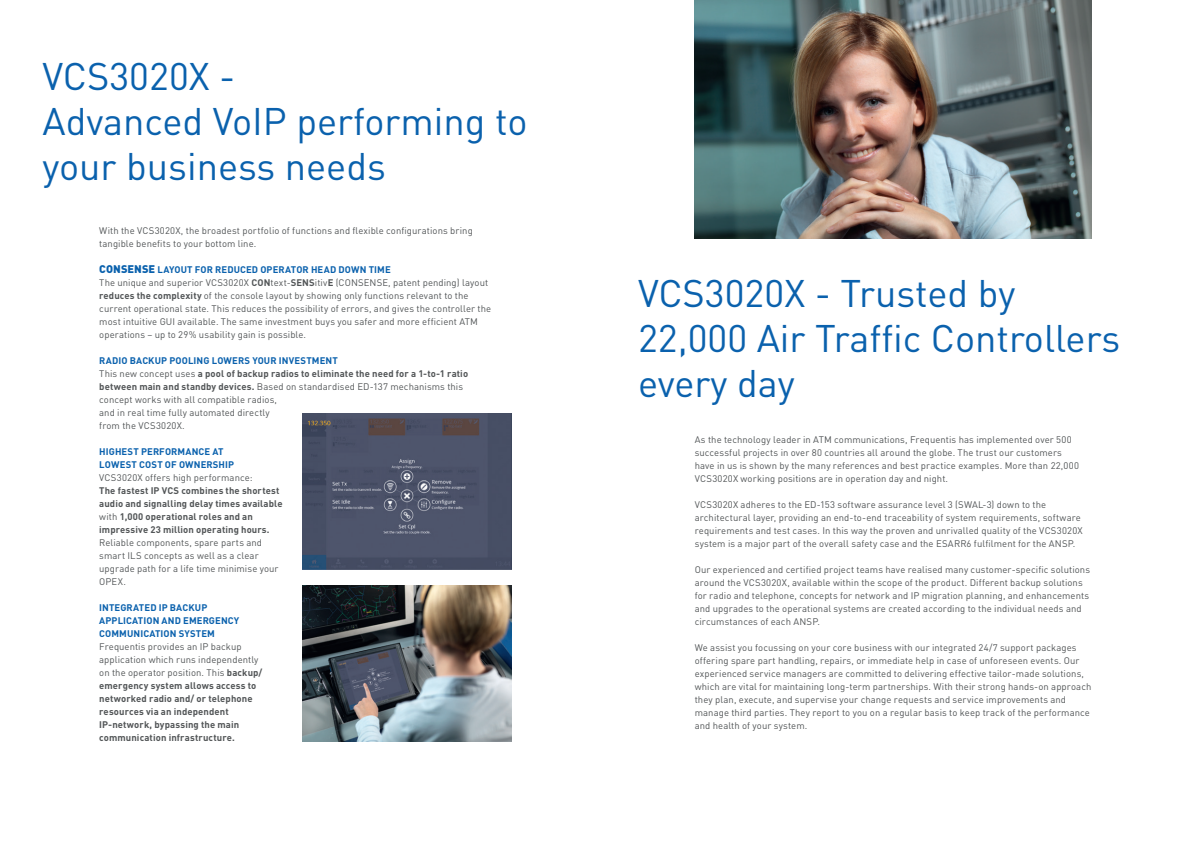
<style>
.page{position:relative;width:1191px;height:842px;background:#fff}
.page>*{position:absolute;margin:0;border:0;box-sizing:border-box;transform-origin:0 0}
.t1{font:38px/45px "DIN";color:#0a61ad}
.t2{font:9.5px/13px "DIN";letter-spacing:.01em;color:#525557}
.t3{font:700 9.5px/13px "DIN";letter-spacing:.01em;color:#525557}
.t4{font:700 9.5px/13px "DIN";letter-spacing:.01em;color:#0a61ad}
.s1{font-weight:900;font-size:11px;color:#0a61ad}
.s2{font-weight:700;color:#0a61ad}
.s3{font-weight:700}
.s4{font-weight:400}
</style>
<div class="page">
<img style="left:694px;top:0;width:397px;height:238px">
<img style="left:302px;top:585px;width:209px;height:157px">
<img style="left:302px;top:413px;width:209px;height:157px">
<h1 class="t1" style="left:43px;top:54px;width:486px">VCS3020X -<br>Advanced VoIP performing to your business needs</h1>
<p class="t2" style="left:99px;top:224px;width:375px">With the VCS3020X, the broadest portfolio of functions and flexible configurations bring tangible benefits to your bottom line.</p>
<p class="t2" style="left:99px;top:263px;width:393px"><span class="s1">CONSENSE</span> <span class="s2">LAYOUT FOR REDUCED OPERATOR HEAD DOWN TIME<br></span>The unique and superior VCS3020X <span class="s3">CON</span>text-<span class="s3">SENS</span>itiv<span class="s3">E</span> (CONSENSE, patent pending) layout <span class="s3">reduces the complexity</span> of the console layout by showing only functions relevant to the current operational state. This reduces the possibility of errors, and gives the controller the most intuitive GUI available. The same investment buys you safer and more efficient ATM operations – up to 29% usability gain is possible.</p>
<p class="t2" style="left:99px;top:354px;width:370px"><span class="s2">RADIO BACKUP POOLING LOWERS YOUR INVESTMENT<br></span>This new concept uses <span class="s3">a pool of backup radios to eliminate the need for a 1-to-1 ratio between main and standby devices.</span> Based on standardised ED-137 mechanisms this concept works with all compatible radios,<br>and in real time fully automated directly<br>from the VCS3020X.</p>
<p class="t4" style="left:99px;top:445px;width:136px">HIGHEST PERFORMANCE AT<br>LOWEST COST OF OWNERSHIP</p>
<p class="t2" style="left:99px;top:471px;width:155px">VCS3020X offers high performance:</p>
<p class="t3" style="left:99px;top:484px;width:185px">The fastest IP VCS combines the shortest audio and signalling delay times available <span class="s4">with</span> 1,000 operational roles and an impressive 23 million operating hours.</p>
<p class="t2" style="left:99px;top:536px;width:181px">Reliable components, spare parts and smart ILS concepts as well as a clear upgrade path for a life time minimise your<br>OPEX.</p>
<p class="t4" style="left:99px;top:601px;width:141px">INTEGRATED IP BACKUP<br>APPLICATION AND EMERGENCY<br>COMMUNICATION SYSTEM</p>
<p class="t3" style="left:99px;top:640px;width:165px"><span class="s4">Frequentis provides an IP backup application which runs independently on the operator position. This</span> backup/ emergency system allows access to networked radio and/ or telephone resources via an independent IP-network, bypassing the main communication infrastructure.</p>
<h1 class="t1" style="left:638px;top:270px;width:484px">VCS3020X - Trusted by<br>22,000 Air Traffic Controllers every day</h1>
<p class="t2" style="left:694px;top:433px;width:386px">As the technology leader in ATM communications, Frequentis has implemented over 500 successful projects in over 80 countries all around the globe. The trust our customers have in us is shown by the many references and best practice examples. More than 22,000<br>VCS3020X working positions are in operation day and night.</p>
<p class="t2" style="left:694px;top:498px;width:389px">VCS3020X adheres to the ED-153 software assurance level 3 (SWAL-3) down to the architectural layer, providing an end-to-end traceability of system requirements, software requirements and test cases. In this way the proven and unrivalled quality of the VCS3020X system is a major part of the overall safety case and the ESARR6 fulfilment for the ANSP.</p>
<p class="t2" style="left:694px;top:563px;width:397px">Our experienced and certified project teams have realised many customer-specific solutions around the VCS3020X, available within the scope of the product. Different backup solutions for radio and telephone, concepts for network and IP migration planning, and enhancements and upgrades to the operational systems are created according to the individual needs and circumstances of each ANSP.</p>
<p class="t2" style="left:694px;top:641px;width:398px">We assist you focussing on your core business with our integrated 24/7 support packages offering spare part handling, repairs, or immediate help in case of unforeseen events. Our experienced service managers are committed to delivering effective tailor-made solutions, which are vital for maintaining long-term partnerships. With their strong hands-on approach they plan, execute, and supervise your change requests and service improvements and manage third parties. They report to you on a regular basis to keep track of the performance and health of your system.</p>
</div>
